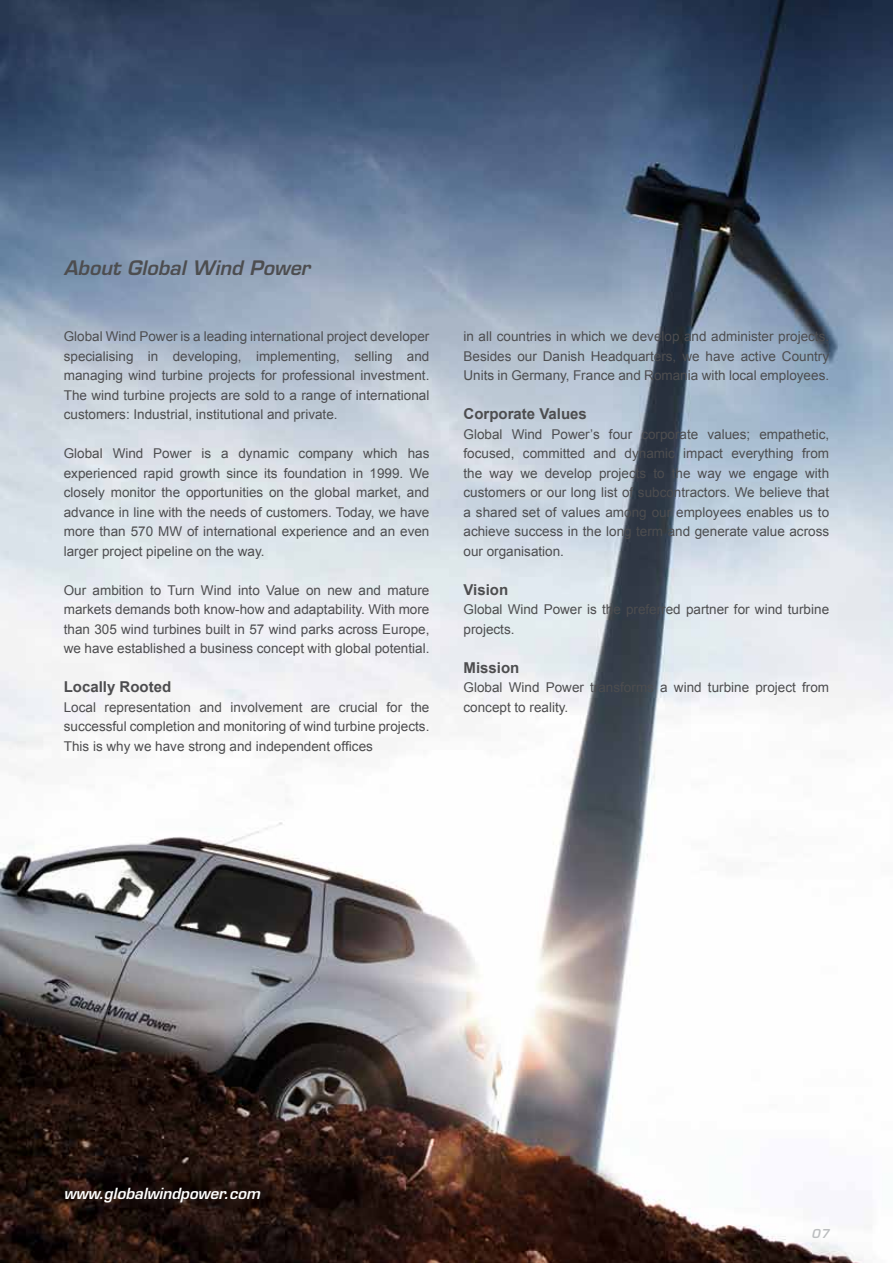
<style>
.page{position:relative;width:893px;height:1263px;background:#fff}
.page>*{position:absolute;margin:0;border:0;box-sizing:border-box;transform-origin:0 0}
.t1{font:italic 600 19.5px "Eurostile LT Std";color:#4d4d4f}
.t2{font:700 15px "Arial";color:#4d4d4f}
.t3{font:italic 600 15px "Eurostile LT Std";color:#fff}
.t4{font:13.5px/19.5px "Arial";color:#4d4d4f;text-align:justify}
.t5{font:italic 600 12px "Eurostile LT Std";color:#bcbec0}
</style>
<div class="page">
<img style="left:0;top:0;width:893px;height:1263px">
<h1 class="t1" style="left:64px;top:256px;width:248px">About Global Wind Power</h1>
<p class="t4" style="left:64px;top:327px;width:367px">Global Wind Power is a leading international project developer specialising in developing, implementing, selling and managing wind turbine projects for professional investment.<br>The wind turbine projects are sold to a range of international customers: Industrial, institutional and private.</p>
<p class="t4" style="left:64px;top:444px;width:367px">Global Wind Power is a dynamic company which has experienced rapid growth since its foundation in 1999. We closely monitor the opportunities on the global market, and advance in line with the needs of customers. Today, we have more than 570 MW of international experience and an even larger project pipeline on the way.</p>
<p class="t4" style="left:64px;top:580px;width:367px">Our ambition to Turn Wind into Value on new and mature markets demands both know-how and adaptability. With more than 305 wind turbines built in 57 wind parks across Europe, we have established a business concept with global potential.</p>
<p class="t2" style="left:64px;top:677px;width:109px">Locally Rooted</p>
<p class="t4" style="left:64px;top:697px;width:367px">Local representation and involvement are crucial for the successful completion and monitoring of wind turbine projects.<br>This is why we have strong and independent offices</p>
<p class="t4" style="left:463px;top:327px;width:367px">in all countries in which we develop and administer projects.<br>Besides our Danish Headquarters, we have active Country Units in Germany, France and Romania with local employees.</p>
<p class="t2" style="left:463px;top:404px;width:125px">Corporate Values</p>
<p class="t4" style="left:463px;top:424px;width:367px">Global Wind Power’s four corporate values; empathetic, focused, committed and dynamic impact everything from the way we develop projects to the way we engage with customers or our long list of subcontractors. We believe that a shared set of values among our employees enables us to achieve success in the long term and generate value across our organisation.</p>
<p class="t2" style="left:463px;top:579px;width:46px">Vision</p>
<p class="t4" style="left:463px;top:600px;width:367px">Global Wind Power is the preferred partner for wind turbine projects.</p>
<p class="t2" style="left:463px;top:657px;width:57px">Mission</p>
<p class="t4" style="left:463px;top:678px;width:367px">Global Wind Power transforms a wind turbine project from concept to reality.</p>
<p class="t3" style="left:64px;top:1184px;width:198px">www.globalwindpower.com</p>
<p class="t5" style="left:811px;top:1226px;width:19px">07</p>
</div>
